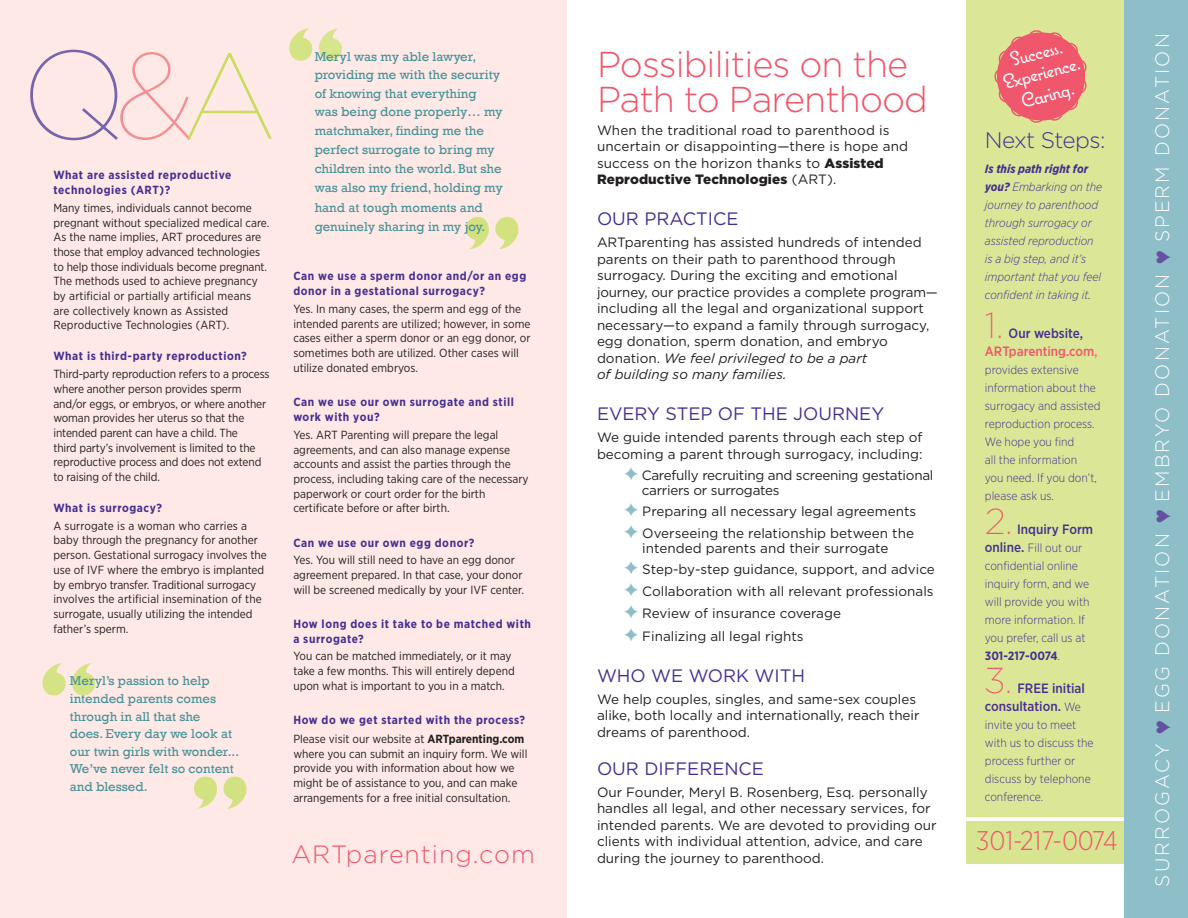
<style>
.page{position:relative;width:1188px;height:918px;background:#fff}
.page>*{position:absolute;margin:0;border:0;box-sizing:border-box;transform-origin:0 0}
.t1{font:100 125.1px "Gotham";color:#7664ac}
.t2{font:300 36px/34.5px "Gotham";letter-spacing:-.025em;color:#f0566c}
.t3{font:200 36px "Gotham";color:#f0566c}
.t4{font:300 27px "Gotham Narrow";letter-spacing:-.005em;color:#f0566c}
.t5{font:300 25.05px "Gotham";letter-spacing:.04em;color:#f0566c}
.t6{font:300 22.5px "Gotham";letter-spacing:-.025em;color:#472f92}
.t7{font:19.95px/20.2px "Coquette";color:#fff;text-align:center}
.t8{font:300 19.5px "Gotham";letter-spacing:.115em;color:#fff}
.t9{font:18px "Gotham";color:#472f92}
.t10{font:13.5px/16.5px "Gotham";color:#231f20}
.t11{font:13.5px/14.2px "Gotham";letter-spacing:-.02em;color:#231f20}
.t12{font:500 13.5px/18px "Gotham Narrow";color:#472f92;text-align:right}
.t13{font:500 13.5px/18px "Gotham Narrow";color:#f0566c}
.t14{font:13.2px/18.9px "Rockwell";color:#499298}
.t15{font:300 12px/18px "Gotham Narrow";color:#472f92}
.t16{font:italic 300 12px/18px "Gotham Narrow";color:#472f92}
.t17{font:11.7px/14.7px "Gotham Narrow";color:#231f20}
.t18{font:700 11.7px/14.7px "Gotham Narrow";letter-spacing:.05em;color:#472f92}
.s1{font-size:121.8px;color:#f58d92}
.s2{font-size:121.8px;color:#c9dc5d}
.s3{font-weight:900}
.s4{font-style:italic}
.s5{color:#8ebec8}
.s6{font-weight:400;color:#231f20}
.s7{color:#231f20}
.s8{font-weight:700}
.s9{font-size:13.5px}
.s10{color:#472f92}
.s11{font-size:12px}
.s12{font-weight:500;font-size:13.5px}
.s13{font-weight:300;font-size:12px}
.s14{color:#6550a1}
</style>
<div class="page">
<div style="left:0;top:0;width:567px;height:918px;background:#fee9e6"></div>
<svg style="left:224px;top:777px;width:22px;height:32px"></svg>
<svg style="left:194px;top:777px;width:23px;height:32px"></svg>
<svg style="left:72px;top:663px;width:23px;height:32px"></svg>
<svg style="left:43px;top:663px;width:23px;height:32px"></svg>
<svg style="left:319px;top:28px;width:23px;height:33px"></svg>
<svg style="left:289px;top:28px;width:23px;height:33px"></svg>
<svg style="left:495px;top:217px;width:23px;height:32px"></svg>
<svg style="left:466px;top:217px;width:23px;height:32px"></svg>
<div style="left:1124px;top:0;width:64px;height:918px;background:#8ebec8"></div>
<div style="left:967px;top:0;width:157px;height:817px;background:#dbe797"></div>
<div style="left:967px;top:822px;width:157px;height:42px;background:#d8e590"></div>
<svg style="left:994px;top:30px;width:93px;height:93px"></svg>
<h1 class="t1" style="left:21px;top:19px;width:257px">Q<span class="s1">&amp;</span><span class="s2">A</span></h1>
<p class="t18" style="left:53px;top:168px;width:180px">What are assisted reproductive technologies (ART)?</p>
<p class="t17" style="left:53px;top:200px;width:218px">Many times, individuals cannot become pregnant without specialized medical care.<br>As the name implies, ART procedures are those that employ advanced technologies to help those individuals become pregnant.<br>The methods used to achieve pregnancy by artificial or partially artificial means are collectively known as Assisted Reproductive Technologies (ART).</p>
<p class="t18" style="left:53px;top:349px;width:195px">What is third-party reproduction?</p>
<p class="t17" style="left:53px;top:366px;width:218px">Third-party reproduction refers to a process where another person provides sperm and/or eggs, or embryos, or where another woman provides her uterus so that the intended parent can have a child. The<br>third party’s involvement is limited to the reproductive process and does not extend to raising of the child.</p>
<p class="t18" style="left:53px;top:500px;width:110px">What is surrogacy?</p>
<p class="t17" style="left:53px;top:518px;width:215px">A surrogate is a woman who carries a baby through the pregnancy for another person. Gestational surrogacy involves the use of IVF where the embryo is implanted by embryo transfer. Traditional surrogacy involves the artificial insemination of the surrogate, usually utilizing the intended father’s sperm.</p>
<p class="t14" style="left:70px;top:672px;width:171px;line-height:17.7px">Meryl’s passion to help intended parents comes through in all that she<br>does. Every day we look at our twin girls with wonder...<br>We’ve never felt so content and blessed.</p>
<p class="t14" style="left:315px;top:47px;width:190px">Meryl was my able lawyer, providing me with the security of knowing that everything was being done properly… my matchmaker, finding me the perfect surrogate to bring my children into the world. But she was also my friend, holding my hand at tough moments and genuinely sharing in my joy.</p>
<h2 class="t2" style="left:597px;top:46px;width:333px">Possibilities on the<br>Path to Parenthood</h2>
<p class="t10" style="left:597px;top:121px;width:313px">When the traditional road to parenthood is uncertain or disappointing—there is hope and success on the horizon thanks to <span class="s3">Assisted Reproductive Technologies</span> (ART).</p>
<h3 class="t9" style="left:597px;top:207px;width:61px">Our pra</h3>
<h3 class="t9" style="left:683px;top:207px;width:57px">ctice</h3>
<p class="t10" style="left:597px;top:234px;width:342px">ARTparenting has assisted hundreds of intended parents on their path to parenthood through surrogacy. During the exciting and emotional journey, our practice provides a complete program— including all the legal and organizational support necessary—to expand a family through surrogacy, egg donation, sperm donation, and embryo donation. <span class="s4">We feel privileged to be a part<br>of building so many families.</span></p>
<h3 class="t9" style="left:597px;top:402px;width:289px">Every step of the journey</h3>
<p class="t10" style="left:597px;top:429px;width:327px">We guide intended parents through each step of becoming a parent through surrogacy, including:</p>
<p class="t11" style="left:642px;top:468px;width:293px;text-indent:-18px"><span class="s5">✦</span> Carefully recruiting and screening gestational carriers or surrogates</p>
<p class="t10" style="left:624px;top:501px;width:294px;line-height:21.8px"><span class="s5">✦</span> Preparing all necessary legal agreements <span class="s5">✦</span> Overseeing the relationship between the</p>
<p class="t10" style="left:624px;top:536px;width:312px;line-height:22px;text-indent:18px">intended parents and their surrogate<br><span class="s5">✦</span> Step-by-step guidance, support, and advice <span class="s5">✦</span> Collaboration with all relevant professionals <span class="s5">✦</span> Review of insurance coverage<br><span class="s5">✦</span> Finalizing all legal rights</p>
<h3 class="t9" style="left:597px;top:664px;width:109px">Who We wor</h3>
<h3 class="t9" style="left:736px;top:664px;width:70px">k with</h3>
<p class="t10" style="left:597px;top:690px;width:324px">We help couples, singles, and same-sex couples alike, both locally and internationally, reach their dreams of parenthood.</p>
<h3 class="t9" style="left:597px;top:757px;width:169px">Our difference</h3>
<p class="t10" style="left:597px;top:783px;width:341px">Our Founder, Meryl B. Rosenberg, Esq. personally handles all legal, and other necessary services, for intended parents. We are devoted to providing our clients with individual attention, advice, and care during the journey to parenthood.</p>
<p class="t18" style="left:293px;top:269px;width:234px">Can we use a sperm donor and/or an egg donor in a gestational surrogacy?</p>
<p class="t17" style="left:293px;top:301px;width:239px">Yes. In many cases, the sperm and egg of the intended parents are utilized; however, in some cases either a sperm donor or an egg donor, or sometimes both are utilized. Other cases will utilize donated embryos.</p>
<p class="t18" style="left:293px;top:395px;width:222px">Can we use our own surrogate and still work with you?</p>
<p class="t17" style="left:293px;top:427px;width:237px">Yes. ART Parenting will prepare the legal agreements, and can also manage expense accounts and assist the parties through the process, including taking care of the necessary paperwork or court order for the birth certificate before or after birth.</p>
<p class="t18" style="left:293px;top:535px;width:183px">Can we use our own egg donor?</p>
<p class="t17" style="left:293px;top:553px;width:232px">Yes. You will still need to have an egg donor agreement prepared. In that case, your donor will be screened medically by your IVF center.</p>
<p class="t18" style="left:293px;top:617px;width:239px">How long does it take to be matched with a surrogate?</p>
<p class="t17" style="left:293px;top:649px;width:223px">You can be matched immediately, or it may take a few months. This will entirely depend upon what is important to you in a match.</p>
<p class="t18" style="left:293px;top:711px;width:233px;line-height:18.8px">How do we get started with the process?<br><span class="s6">Please visit our website at</span> <span class="s7">ARTparenting.com</span></p>
<p class="t17" style="left:293px;top:746px;width:236px">where you can submit an inquiry form. We will provide you with information about how we might be of assistance to you, and can make arrangements for a free initial consultation.</p>
<h3 class="t5" style="left:292px;top:839px;width:245px">ARTparenting.com</h3>
<h3 class="t7" style="left:996px;top:53px;width:81px;rotate:-15deg">Success.<br>Experience.</h3>
<h3 class="t7" style="left:1019px;top:91px;width:56px;rotate:-15deg">Caring.</h3>
<h3 class="t6" style="left:985px;top:126px;width:122px">Next Steps:</h3>
<p class="t16" style="left:985px;top:159px;width:119px"><span class="s8">Is this path right for you?</span> Embarking on the journey to parenthood through surrogacy or assisted reproduction is a big step, and it’s important that you feel confident in taking it<span class="s9">.</span></p>
<h2 class="t3" style="left:985px;top:303px;width:20px">1.</h2>
<p class="t13" style="left:985px;top:324px;width:114px;text-indent:24px"><span class="s10">Our website,<br></span>ARTparenting.com<span class="s11">,</span></p>
<p class="t15" style="left:985px;top:360px;width:117px">provides extensive information about the surrogacy and assisted reproduction process.<br>We hope you find<br>all the information<br>you need. If you don’t, please ask us.</p>
<h2 class="t3" style="left:985px;top:498px;width:29px">2.</h2>
<p class="t12" style="left:1017px;top:520px;width:78px">Inquiry Form</p>
<p class="t15" style="left:985px;top:538px;width:106px"><span class="s12">online.</span> Fill out our confidential online inquiry form, and we will provide you with more information. If you prefer, call us at<br><span class="s8">301-217-0074</span>.</p>
<h2 class="t3" style="left:985px;top:658px;width:29px">3.</h2>
<p class="t12" style="left:985px;top:679px;width:102px">Free initial consultation. <span class="s13">We</span></p>
<p class="t15" style="left:985px;top:716px;width:110px">invite you to meet with us to discuss the process further or discuss by telephone conference.</p>
<h3 class="t4" style="left:976px;top:824px;width:144px">301-217-0074</h3>
<h3 class="t8" style="left:1150px;top:887px;width:851px;rotate:-90deg">surrogacy <span class="s14">♥</span> egg donATION <span class="s14">♥</span> embryo donation <span class="s14">♥</span> SPERM donation</h3>
</div>
